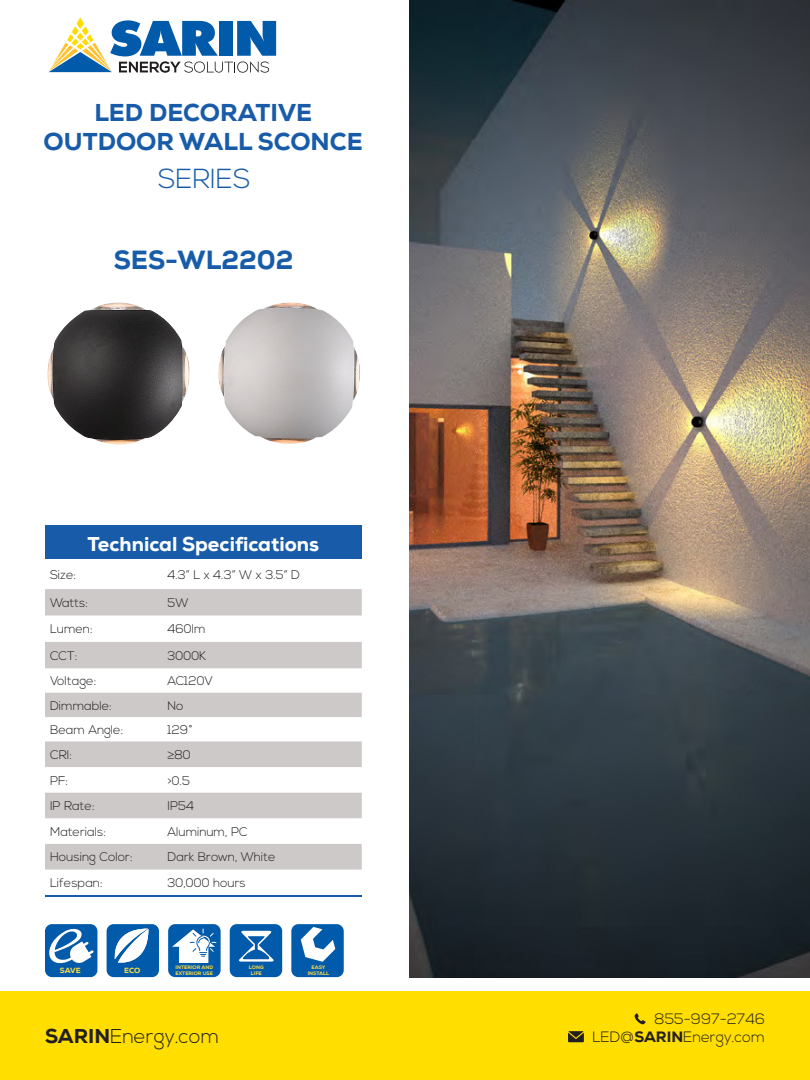
<style>
.page{position:relative;width:810px;height:1080px;background:#fff}
.page>*{position:absolute;margin:0;border:0;box-sizing:border-box;transform-origin:0 0}
.t1{font:300 27.5px "Nexa";color:#185ca9}
.t2{font:800 26.25px "Nexa";color:#185ca9}
.t3{font:800 24.38px/29.2px "Nexa";color:#185ca9;text-align:center}
.t4{font:800 20px "Nexa";color:#fff}
.t5{font:300 20px "Nexa";color:#231f20}
.t6{font:300 15px/18px "Nexa";color:#231f20;text-align:right}
.t7{font:300 12.5px "Nexa";color:#231f20}
.t8{font:800 7.5px "Nexa";color:#fcdd48}
.t9{font:800 7.5px "Nexa";color:#fcdb48}
.t10{font:800 5px "Nexa";color:#fcdb48}
.s1{font-weight:800}
</style>
<div class="page">
<div style="left:107px;top:924px;width:52px;height:53px;background:#015aaa;border-radius:7px"></div>
<svg style="left:114px;top:929px;width:34px;height:34px"></svg>
<div style="left:45px;top:924px;width:52px;height:53px;background:#015aaa;border-radius:7px"></div>
<svg style="left:49px;top:928px;width:45px;height:36px"></svg>
<div style="left:291px;top:924px;width:53px;height:53px;background:#015aaa;border-radius:7px"></div>
<svg style="left:301px;top:927px;width:34px;height:35px"></svg>
<div style="left:230px;top:924px;width:52px;height:53px;background:#015aaa;border-radius:7px"></div>
<svg style="left:239px;top:931px;width:35px;height:31px"></svg>
<div style="left:168px;top:924px;width:53px;height:53px;background:#015aaa;border-radius:7px"></div>
<svg style="left:172px;top:929px;width:44px;height:34px"></svg>
<div style="left:0;top:991px;width:810px;height:89px;background:#ffde00"></div>
<svg style="left:49px;top:17px;width:227px;height:56px"></svg>
<svg style="left:568px;top:1031px;width:16px;height:11px"></svg>
<svg style="left:635px;top:1013px;width:11px;height:11px"></svg>
<div style="left:45px;top:525px;width:317px;height:34px;background:#185ca9"></div>
<svg style="left:45px;top:589px;width:317px;height:281px;fill:#cdc9c8"></svg>
<hr style="left:45px;top:895px;width:317px;height:2px;background:#185aaa">
<img style="left:47px;top:302px;width:143px;height:143px">
<img style="left:219px;top:302px;width:141px;height:142px">
<img style="left:409px;top:0;width:401px;height:977px">
<p class="t3" style="left:44px;top:98px;width:321px">LED DECORATIVE<br>OUTDOOR WALL SCONCE</p>
<p class="t1" style="left:158px;top:163px;width:94px">SERIES</p>
<p class="t2" style="left:114px;top:243px;width:181px">SES-WL2202</p>
<p class="t4" style="left:88px;top:531px;width:233px">Technical Specifications</p>
<p class="t7" style="left:50px;top:567px;width:28px">Size:</p>
<p class="t7" style="left:168px;top:567px;width:134px">4.3” L x 4.3” W x 3.5” D</p>
<p class="t7" style="left:50px;top:596px;width:40px">Watts:</p>
<p class="t7" style="left:168px;top:596px;width:23px">5W</p>
<p class="t7" style="left:50px;top:622px;width:44px">Lumen:</p>
<p class="t7" style="left:168px;top:622px;width:39px">460lm</p>
<p class="t7" style="left:50px;top:648px;width:29px">CCT:</p>
<p class="t7" style="left:168px;top:648px;width:40px">3000K</p>
<p class="t7" style="left:50px;top:674px;width:48px">Voltage:</p>
<p class="t7" style="left:168px;top:674px;width:47px">AC120V</p>
<p class="t7" style="left:50px;top:698px;width:63px">Dimmable:</p>
<p class="t7" style="left:168px;top:698px;width:18px">No</p>
<p class="t7" style="left:50px;top:722px;width:75px">Beam Angle:</p>
<p class="t7" style="left:168px;top:722px;width:27px">129°</p>
<p class="t7" style="left:50px;top:747px;width:24px">CRI:</p>
<p class="t7" style="left:168px;top:747px;width:25px">≥80</p>
<p class="t7" style="left:50px;top:773px;width:20px">PF:</p>
<p class="t7" style="left:168px;top:773px;width:24px">&gt;0.5</p>
<p class="t7" style="left:50px;top:799px;width:46px">IP Rate:</p>
<p class="t7" style="left:168px;top:799px;width:28px">IP54</p>
<p class="t7" style="left:50px;top:824px;width:58px">Materials:</p>
<p class="t7" style="left:168px;top:824px;width:82px">Aluminum, PC</p>
<p class="t7" style="left:50px;top:850px;width:84px">Housing Color:</p>
<p class="t7" style="left:168px;top:850px;width:109px">Dark Brown, White</p>
<p class="t7" style="left:50px;top:876px;width:54px">Lifespan:</p>
<p class="t7" style="left:168px;top:876px;width:80px">30,000 hours</p>
<p class="t8" style="left:60px;top:965px;width:22px">SAVE</p>
<p class="t9" style="left:124px;top:965px;width:18px">ECO</p>
<p class="t10" style="left:176px;top:964px;width:39px">INTERIOR AND</p>
<p class="t10" style="left:176px;top:970px;width:39px">EXTERIOR USE</p>
<p class="t10" style="left:249px;top:964px;width:16px">LONG</p>
<p class="t10" style="left:251px;top:970px;width:12px">LIFE</p>
<p class="t10" style="left:312px;top:964px;width:15px">EASY</p>
<p class="t10" style="left:308px;top:970px;width:23px">INSTALL</p>
<h3 class="t5" style="left:45px;top:1024px;width:176px"><span class="s1">SARIN</span>Energy.com</h3>
<p class="t6" style="left:592px;top:1011px;width:174px">855-997-2746<br>LED@<span class="s1">SARIN</span>Energy.com</p>
</div>
